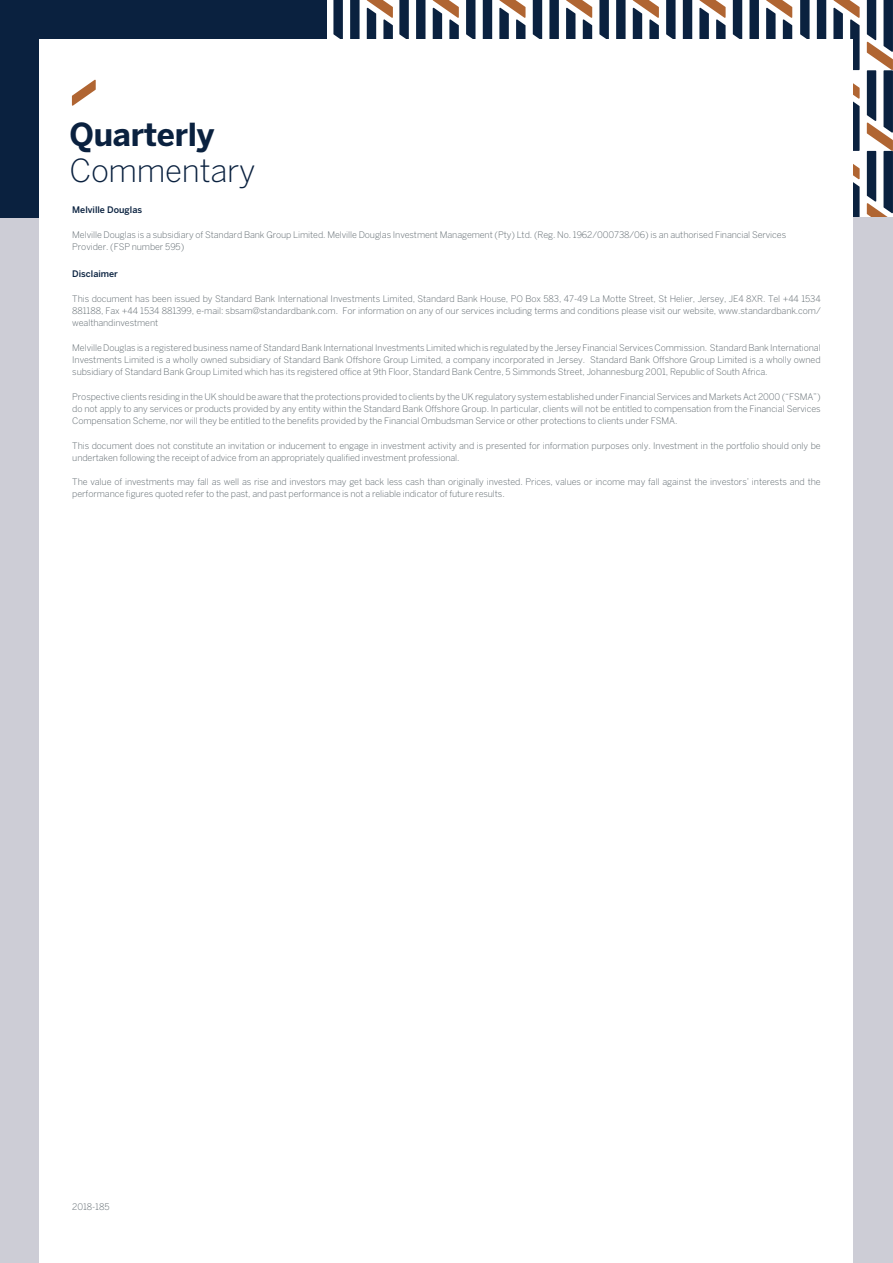
<style>
.page{position:relative;width:893px;height:1263px;background:#fff}
.page>*{position:absolute;margin:0;border:0;box-sizing:border-box;transform-origin:0 0}
.t1{font:300 31.5px "Benton Sans";letter-spacing:-.01em;color:#0a213f}
.t2{font:700 31.5px "Benton Sans";letter-spacing:-.01em;color:#0a213f}
.t3{font:300 9px/12px "Benton Sans";letter-spacing:-.01em;color:#5b656b}
.t4{font:500 9px "Benton Sans";color:#09213f}
</style>
<div class="page">
<svg style="left:367px;top:0;width:26px;height:39px"></svg>
<svg style="left:333px;top:0;width:27px;height:39px"></svg>
<svg style="left:766px;top:0;width:26px;height:39px"></svg>
<svg style="left:699px;top:0;width:27px;height:39px"></svg>
<svg style="left:633px;top:0;width:26px;height:39px"></svg>
<svg style="left:566px;top:0;width:26px;height:39px"></svg>
<svg style="left:499px;top:0;width:27px;height:39px"></svg>
<svg style="left:433px;top:0;width:26px;height:39px"></svg>
<svg style="left:733px;top:0;width:26px;height:39px"></svg>
<svg style="left:666px;top:0;width:26px;height:39px"></svg>
<svg style="left:599px;top:0;width:27px;height:39px"></svg>
<svg style="left:533px;top:0;width:26px;height:39px"></svg>
<svg style="left:466px;top:0;width:26px;height:39px"></svg>
<svg style="left:399px;top:0;width:26px;height:39px"></svg>
<svg style="left:833px;top:0;width:27px;height:217px"></svg>
<svg style="left:867px;top:0;width:26px;height:217px"></svg>
<svg style="left:800px;top:0;width:26px;height:39px"></svg>
<div style="left:0;top:217px;width:893px;height:1046px;background:#cdcdd6"></div>
<div style="left:0;top:0;width:326px;height:217px;background:#0a213f"></div>
<div style="left:40px;top:40px;width:813px;height:1223px;background:#fff"></div>
<svg style="left:67px;top:39px;width:59px;height:67px"></svg>
<h1 class="t2" style="left:70px;top:116px;width:146px">Quarterly</h1>
<h1 class="t1" style="left:70px;top:152px;width:187px">Commentary</h1>
<p class="t4" style="left:72px;top:204px;width:71px">Melville Douglas</p>
<p class="t3" style="left:72px;top:228px;width:715px">Melville Douglas is a subsidiary of Standard Bank Group Limited. Melville Douglas Investment Management (Pty) Ltd. (Reg. No. 1962/000738/06) is an authorised Financial Services<br>Provider. (FSP number 595)</p>
<p class="t4" style="left:72px;top:269px;width:47px">Disclaimer</p>
<p class="t3" style="left:72px;top:293px;width:750px;text-align:justify">This document has been issued by Standard Bank International Investments Limited, Standard Bank House, PO Box 583, 47-49 La Motte Street, St Helier, Jersey, JE4 8XR. Tel +44 1534<br>881188, Fax +44 1534 881399, e-mail: sbsam@standardbank.com. For information on any of our services including terms and conditions please visit our website, www.standardbank.com/ wealthandinvestment</p>
<p class="t3" style="left:72px;top:342px;width:750px;text-align:justify">Melville Douglas is a registered business name of Standard Bank International Investments Limited which is regulated by the Jersey Financial Services Commission. Standard Bank International Investments Limited is a wholly owned subsidiary of Standard Bank Offshore Group Limited, a company incorporated in Jersey. Standard Bank Offshore Group Limited is a wholly owned subsidiary of Standard Bank Group Limited which has its registered office at 9th Floor, Standard Bank Centre, 5 Simmonds Street, Johannesburg 2001, Republic of South Africa.</p>
<p class="t3" style="left:72px;top:390px;width:750px;text-align:justify">Prospective clients residing in the UK should be aware that the protections provided to clients by the UK regulatory system established under Financial Services and Markets Act 2000 (“FSMA”) do not apply to any services or products provided by any entity within the Standard Bank Offshore Group. In particular, clients will not be entitled to compensation from the Financial Services Compensation Scheme, nor will they be entitled to the benefits provided by the Financial Ombudsman Service or other protections to clients under FSMA.</p>
<p class="t3" style="left:72px;top:439px;width:750px">This document does not constitute an invitation or inducement to engage in investment activity and is presented for information purposes only. Investment in the portfolio should only be undertaken following the receipt of advice from an appropriately qualified investment professional.</p>
<p class="t3" style="left:72px;top:476px;width:750px">The value of investments may fall as well as rise and investors may get back less cash than originally invested. Prices, values or income may fall against the investors’ interests and the performance figures quoted refer to the past, and past performance is not a reliable indicator of future results.</p>
<p class="t3" style="left:72px;top:1200px;width:39px">2018-185</p>
</div>
